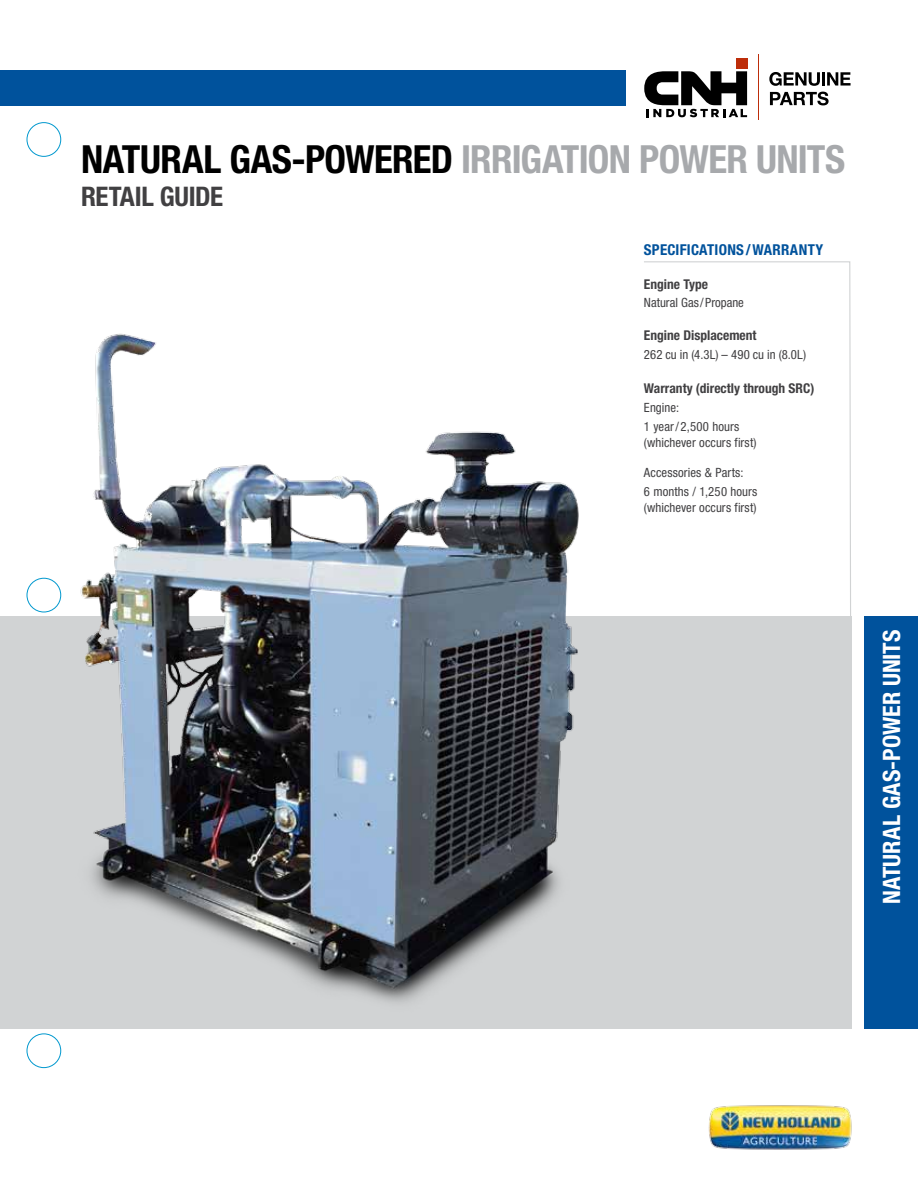
<style>
.page{position:relative;width:918px;height:1188px;background:#fff}
.page>*{position:absolute;margin:0;border:0;box-sizing:border-box;transform-origin:0 0}
.t1{font:700 condensed 38.85px "Helvetica Neue";letter-spacing:-.02em;color:#a7a9ac}
.t2{font:700 condensed 27px "Helvetica Neue";letter-spacing:-.015em;color:#414042}
.t3{font:700 condensed 24px "Helvetica Neue";letter-spacing:.005em;color:#fff}
.t4{font:700 condensed 15px "Helvetica Neue";letter-spacing:.015em;color:#00529c}
.t5{font:700 condensed 13.5px "Helvetica Neue";color:#414042}
.t6{font:condensed 12.75px/18.6px "Helvetica Neue";letter-spacing:.005em;color:#414042}
.s1{color:#000}
</style>
<div class="page">
<div style="left:864px;top:616px;width:54px;height:413px;background:#00529c"></div>
<div style="left:27px;top:122px;width:34px;height:35px;border:1px solid #0098ce;border-radius:50%"></div>
<div style="left:27px;top:578px;width:34px;height:34px;border:1px solid #0098ce;border-radius:50%"></div>
<div style="left:27px;top:1033px;width:34px;height:35px;border:1px solid #0098ce;border-radius:50%"></div>
<div style="left:0;top:616px;width:851px;height:413px;background:#d1d3d4"></div>
<div style="left:0;top:71px;width:625px;height:35px;background:#00529c"></div>
<div style="left:736px;top:58px;width:11px;height:11px;background:#bd2d0a"></div>
<svg style="left:644px;top:71px;width:103px;height:46px"></svg>
<hr style="left:758px;top:54px;width:1px;height:66px;background:#bd2d0a">
<svg style="left:769px;top:72px;width:51px;height:14px"></svg>
<hr style="left:822px;top:72px;width:3px;height:14px;background:#000">
<svg style="left:827px;top:72px;width:24px;height:14px"></svg>
<svg style="left:770px;top:92px;width:59px;height:13px"></svg>
<img style="left:33px;top:333px;width:546px;height:670px">
<svg style="left:644px;top:261px;width:208px;height:447px"></svg>
<img style="left:708px;top:1105px;width:144px;height:45px">
<h1 class="t1" style="left:81px;top:136px;width:766px"><span class="s1">NATURAL GAS-POWERED</span> IRRIGATION POWER UNITS</h1>
<h2 class="t2" style="left:81px;top:180px;width:144px">RETAIL GUIDE</h2>
<p class="t4" style="left:644px;top:240px;width:181px">SPECIFICATIONS / WARRANTY</p>
<p class="t5" style="left:644px;top:276px;width:66px">Engine Type</p>
<p class="t6" style="left:644px;top:294px;width:101px">Natural Gas/Propane</p>
<p class="t5" style="left:644px;top:327px;width:114px">Engine Displacement</p>
<p class="t6" style="left:644px;top:345px;width:164px">262 cu in (4.3L) – 490 cu in (8.0L)</p>
<p class="t5" style="left:644px;top:380px;width:172px">Warranty (directly through SRC)</p>
<p class="t6" style="left:644px;top:398px;width:97px">Engine:<br>1 year/ 2,500 hours</p>
<p class="t6" style="left:644px;top:433px;width:114px">(whichever occurs first)</p>
<p class="t6" style="left:644px;top:463px;width:115px">Accessories &amp; Parts:<br>6 months / 1,250 hours</p>
<p class="t6" style="left:644px;top:498px;width:114px">(whichever occurs first)</p>
<h3 class="t3" style="left:877px;top:904px;width:277px;rotate:-90deg">NATURAL GAS-POWER UNITS</h3>
</div>
